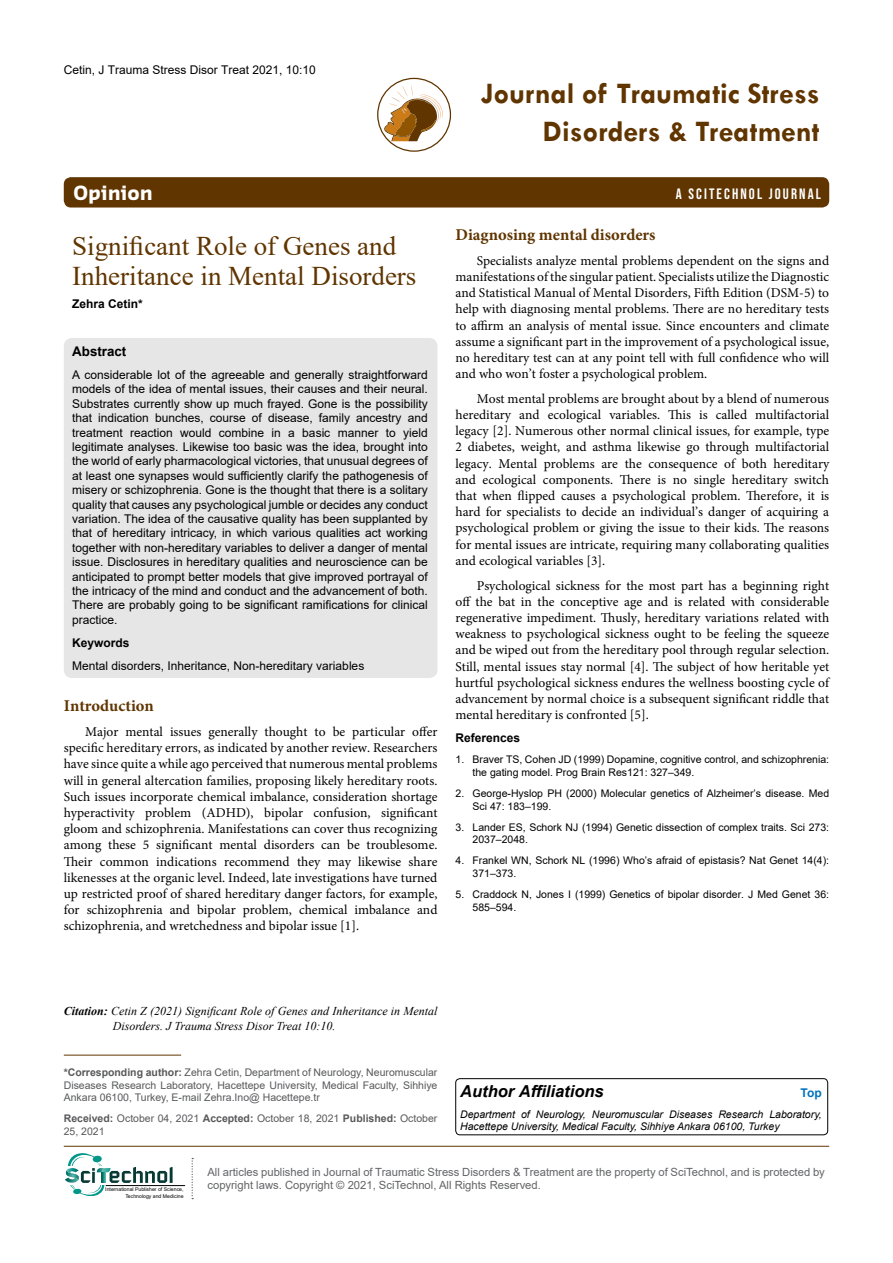
<style>
.page{position:relative;width:893px;height:1263px;background:#fff}
.page>*{position:absolute;margin:0;border:0;box-sizing:border-box;transform-origin:0 0}
.t1{font:700 30px/37.5px "Tw Cen";color:#603500;text-align:right}
.t2{font:27px/30px "Times New Roman";color:#603500}
.t3{font:700 19.2px "Sansa";color:#fff}
.t4{font:700 16.5px "Minion Pro";color:#603500}
.t5{font:italic 700 16.5px "Arial";color:#000}
.t6{font:15px "Bebas Neue";letter-spacing:.14em;color:#fff}
.t7{font:13.5px/16.2px "Minion Pro";color:#000;text-align:justify}
.t8{font:700 13.35px "Arial";color:#000}
.t9{font:12px/14.4px "Arial";color:#000;text-align:justify}
.t10{font:italic 12px/15px "Times New Roman";color:#000}
.t11{font:700 12px "Arial";color:#000}
.t12{font:700 12px "Arial";color:#0072bc}
.t13{font:11.25px/13.5px "Arial";color:#636466}
.t14{font:10.5px/12.6px "Arial";color:#000}
.t15{font:10.5px/12.6px "Arial";color:#58595b;text-align:justify}
.t16{font:italic 10.5px/12.6px "Arial";color:#000}
.t17{font:5.1px/6.1px "Arial";color:#000;text-align:right}
.s1{font-weight:700}
</style>
<div class="page">
<div style="left:64px;top:177px;width:765px;height:30px;background:#603500;border-radius:7px"></div>
<hr style="left:64px;top:1146px;width:765px;height:1px;background:#603500">
<svg style="left:384px;top:85px;width:60px;height:56px"></svg>
<div style="left:377px;top:78px;width:74px;height:74px;border:1px solid #603500;border-radius:50%"></div>
<hr style="left:106px;top:1185px;width:79px;height:1px;background:#000">
<svg style="left:192px;top:1158px;width:1px;height:41px"></svg>
<svg style="left:65px;top:1153px;width:108px;height:43px"></svg>
<hr style="left:64px;top:1055px;width:117px;height:1px;background:#603500">
<div style="left:64px;top:338px;width:373px;height:340px;background:#e6e6e6;border-radius:8px"></div>
<div style="left:455px;top:1078px;width:373px;height:57px;border:1px solid #000;border-radius:4px"></div>
<p class="t9" style="left:64px;top:62px;width:254px">Cetin, J Trauma Stress Disor Treat 2021, 10:10</p>
<h1 class="t1" style="left:481px;top:74px;width:340px">Journal of Traumatic Stress<br>Disorders &amp; Treatment</h1>
<h3 class="t3" style="left:74px;top:181px;width:81px">Opinion</h3>
<p class="t6" style="left:676px;top:185px;width:147px">A SCITECHNOL JOURNAL</p>
<h2 class="t2" style="left:72px;top:230px;width:346px">Significant Role of Genes and<br>Inheritance in Mental Disorders</h2>
<p class="t11" style="left:72px;top:295px;width:72px">Zehra Cetin*</p>
<p class="t8" style="left:72px;top:342px;width:56px">Abstract</p>
<p class="t9" style="left:72px;top:367px;width:357px">A considerable lot of the agreeable and generally straightforward models of the idea of mental issues, their causes and their neural.<br>Substrates currently show up much frayed. Gone is the possibility that indication bunches, course of disease, family ancestry and treatment reaction would combine in a basic manner to yield legitimate analyses. Likewise too basic was the idea, brought into the world of early pharmacological victories, that unusual degrees of at least one synapses would sufficiently clarify the pathogenesis of misery or schizophrenia. Gone is the thought that there is a solitary quality that causes any psychological jumble or decides any conduct variation. The idea of the causative quality has been supplanted by that of hereditary intricacy, in which various qualities act working together with non-hereditary variables to deliver a danger of mental issue. Disclosures in hereditary qualities and neuroscience can be anticipated to prompt better models that give improved portrayal of the intricacy of the mind and conduct and the advancement of both.<br>There are probably going to be significant ramifications for clinical practice.</p>
<p class="t11" style="left:72px;top:634px;width:59px">Keywords</p>
<p class="t9" style="left:72px;top:658px;width:294px">Mental disorders, Inheritance, Non-hereditary variables</p>
<p class="t4" style="left:64px;top:694px;width:92px">Introduction</p>
<p class="t7" style="left:64px;top:724px;width:375px;text-indent:21px">Major mental issues generally thought to be particular offer specific hereditary errors, as indicated by another review. Researchers have since quite a while ago perceived that numerous mental problems will in general altercation families, proposing likely hereditary roots.<br>Such issues incorporate chemical imbalance, consideration shortage hyperactivity problem (ADHD), bipolar confusion, significant gloom and schizophrenia. Manifestations can cover thus recognizing among these 5 significant mental disorders can be troublesome.<br>Their common indications recommend they may likewise share likenesses at the organic level. Indeed, late investigations have turned up restricted proof of shared hereditary danger factors, for example, for schizophrenia and bipolar problem, chemical imbalance and schizophrenia, and wretchedness and bipolar issue [1].</p>
<p class="t4" style="left:455px;top:223px;width:202px">Diagnosing mental disorders</p>
<p class="t7" style="left:455px;top:252px;width:375px;text-indent:21px">Specialists analyze mental problems dependent on the signs and manifestations of the singular patient. Specialists utilize the Diagnostic and Statistical Manual of Mental Disorders, Fifth Edition (DSM-5) to help with diagnosing mental problems. There are no hereditary tests to affirm an analysis of mental issue. Since encounters and climate assume a significant part in the improvement of a psychological issue, no hereditary test can at any point tell with full confidence who will and who won’t foster a psychological problem.</p>
<p class="t7" style="left:455px;top:390px;width:375px;text-indent:21px">Most mental problems are brought about by a blend of numerous hereditary and ecological variables. This is called multifactorial legacy [2]. Numerous other normal clinical issues, for example, type 2 diabetes, weight, and asthma likewise go through multifactorial legacy. Mental problems are the consequence of both hereditary and ecological components. There is no single hereditary switch that when flipped causes a psychological problem. Therefore, it is hard for specialists to decide an individual’s danger of acquiring a psychological problem or giving the issue to their kids. The reasons for mental issues are intricate, requiring many collaborating qualities and ecological variables [3].</p>
<p class="t7" style="left:455px;top:577px;width:375px;text-indent:21px">Psychological sickness for the most part has a beginning right off the bat in the conceptive age and is related with considerable regenerative impediment. Thusly, hereditary variations related with weakness to psychological sickness ought to be feeling the squeeze and be wiped out from the hereditary pool through regular selection.<br>Still, mental issues stay normal [4]. The subject of how heritable yet hurtful psychological sickness endures the wellness boosting cycle of advancement by normal choice is a subsequent significant riddle that mental hereditary is confronted [5].</p>
<p class="t11" style="left:455px;top:729px;width:66px">References</p>
<p class="t14" style="left:472px;top:753px;width:358px;text-indent:-17px">1. Braver TS, Cohen JD (1999) Dopamine, cognitive control, and schizophrenia: the gating model. Prog Brain Res121: 327–349.</p>
<p class="t14" style="left:472px;top:787px;width:358px;text-indent:-17px">2. George-Hyslop PH (2000) Molecular genetics of Alzheimer’s disease. Med<br>Sci 47: 183–199.</p>
<p class="t14" style="left:472px;top:820px;width:358px;text-indent:-17px">3. Lander ES, Schork NJ (1994) Genetic dissection of complex traits. Sci 273:<br>2037–2048.</p>
<p class="t14" style="left:472px;top:854px;width:358px;text-indent:-17px">4. Frankel WN, Schork NL (1996) Who’s afraid of epistasis? Nat Genet 14(4):<br>371–373.</p>
<p class="t14" style="left:472px;top:888px;width:358px;text-indent:-17px">5. Craddock N, Jones I (1999) Genetics of bipolar disorder. J Med Genet 36:<br>585–594.</p>
<p class="t10" style="left:113px;top:1003px;width:326px;text-indent:-49px"><span class="s1">Citation:</span> Cetin Z (2021) Significant Role of Genes and Inheritance in Mental<br>Disorders. J Trauma Stress Disor Treat 10:10.</p>
<p class="t15" style="left:64px;top:1066px;width:375px"><span class="s1">*Corresponding author:</span> Zehra Cetin, Department of Neurology, Neuromuscular Diseases Research Laboratory, Hacettepe University, Medical Faculty, Sihhiye Ankara 06100, Turkey, E-mail Zehra.Ino@ Hacettepe.tr</p>
<p class="t15" style="left:64px;top:1112px;width:375px"><span class="s1">Received:</span> October 04, 2021 <span class="s1">Accepted:</span> October 18, 2021 <span class="s1">Published:</span> October<br>25, 2021</p>
<p class="t5" style="left:460px;top:1080px;width:145px">Author Affiliations</p>
<p class="t12" style="left:801px;top:1084px;width:23px">Top</p>
<p class="t16" style="left:460px;top:1108px;width:363px">Department of Neurology, Neuromuscular Diseases Research Laboratory,<br>Hacettepe University, Medical Faculty, Sihhiye Ankara 06100, Turkey</p>
<p class="t17" style="left:105px;top:1186px;width:80px">International Publisher of Science,<br>Technology and Medicine</p>
<p class="t13" style="left:207px;top:1165px;width:619px">All articles published in Journal of Traumatic Stress Disorders &amp; Treatment are the property of SciTechnol, and is protected by copyright laws. Copyright © 2021, SciTechnol, All Rights Reserved.</p>
</div>
